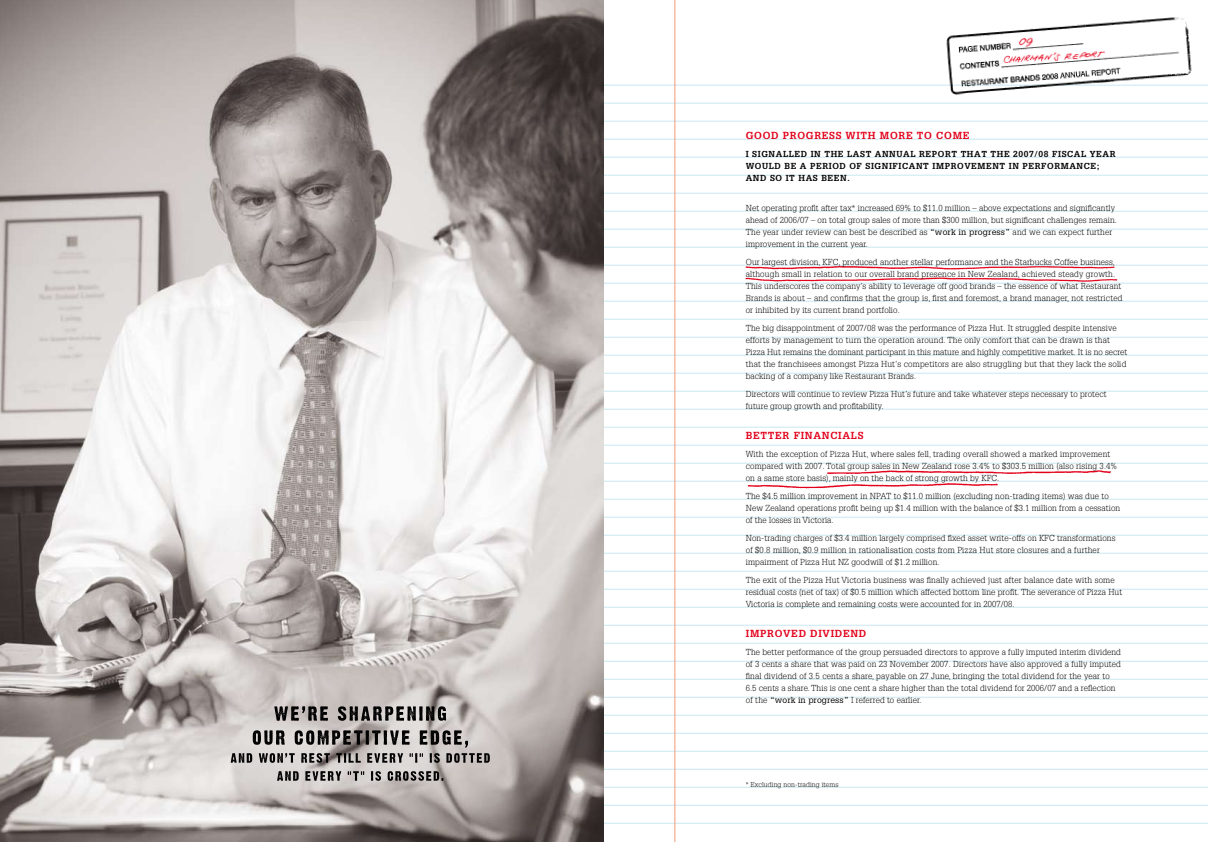
<style>
.page{position:relative;width:1208px;height:842px;background:#fff}
.page>*{position:absolute;margin:0;border:0;box-sizing:border-box;transform-origin:0 0}
.t1{font:700 10px "Glypha";letter-spacing:.07em;color:#e2001a}
.t2{font:300 8.5px/12px "Glypha";letter-spacing:.01em;color:#000}
.t3{font:700 8.5px "Glypha";letter-spacing:.07em;color:#000}
.t4{font:300 7px "Glypha";letter-spacing:.01em;color:#000}
.s1{font-weight:400}
</style>
<div class="page">
<hr style="left:0;top:85px;width:1208px;height:1px;background:#cae8f0">
<hr style="left:0;top:103px;width:1208px;height:1px;background:#cae8f0">
<hr style="left:0;top:121px;width:1208px;height:1px;background:#cae8f0">
<hr style="left:0;top:139px;width:1208px;height:1px;background:#cae8f0">
<hr style="left:0;top:157px;width:1208px;height:1px;background:#cae8f0">
<hr style="left:0;top:175px;width:1208px;height:1px;background:#cae8f0">
<hr style="left:0;top:193px;width:1208px;height:1px;background:#cae8f0">
<hr style="left:0;top:211px;width:1208px;height:1px;background:#cae8f0">
<hr style="left:0;top:229px;width:1208px;height:1px;background:#cae8f0">
<hr style="left:0;top:247px;width:1208px;height:1px;background:#cae8f0">
<hr style="left:0;top:265px;width:1208px;height:1px;background:#cae8f0">
<hr style="left:0;top:283px;width:1208px;height:1px;background:#cae8f0">
<hr style="left:0;top:301px;width:1208px;height:1px;background:#cae8f0">
<hr style="left:0;top:319px;width:1208px;height:1px;background:#cae8f0">
<hr style="left:0;top:337px;width:1208px;height:1px;background:#cae8f0">
<hr style="left:0;top:355px;width:1208px;height:1px;background:#cae8f0">
<hr style="left:0;top:373px;width:1208px;height:1px;background:#cae8f0">
<hr style="left:0;top:391px;width:1208px;height:1px;background:#cae8f0">
<hr style="left:0;top:409px;width:1208px;height:1px;background:#cae8f0">
<hr style="left:0;top:427px;width:1208px;height:1px;background:#cae8f0">
<hr style="left:0;top:445px;width:1208px;height:1px;background:#cae8f0">
<hr style="left:0;top:463px;width:1208px;height:1px;background:#cae8f0">
<hr style="left:0;top:481px;width:1208px;height:1px;background:#cae8f0">
<hr style="left:0;top:499px;width:1208px;height:1px;background:#cae8f0">
<hr style="left:0;top:517px;width:1208px;height:1px;background:#cae8f0">
<hr style="left:0;top:535px;width:1208px;height:1px;background:#cae8f0">
<hr style="left:0;top:553px;width:1208px;height:1px;background:#cae8f0">
<hr style="left:0;top:571px;width:1208px;height:1px;background:#cae8f0">
<hr style="left:0;top:589px;width:1208px;height:1px;background:#cae8f0">
<hr style="left:0;top:607px;width:1208px;height:1px;background:#cae8f0">
<hr style="left:0;top:625px;width:1208px;height:1px;background:#cae8f0">
<hr style="left:0;top:643px;width:1208px;height:1px;background:#cae8f0">
<hr style="left:0;top:661px;width:1208px;height:1px;background:#cae8f0">
<hr style="left:0;top:679px;width:1208px;height:1px;background:#cae8f0">
<hr style="left:0;top:697px;width:1208px;height:1px;background:#cae8f0">
<hr style="left:0;top:715px;width:1208px;height:1px;background:#cae8f0">
<hr style="left:0;top:733px;width:1208px;height:1px;background:#cae8f0">
<hr style="left:0;top:751px;width:1208px;height:1px;background:#cae8f0">
<hr style="left:0;top:769px;width:1208px;height:1px;background:#cae8f0">
<hr style="left:0;top:787px;width:1208px;height:1px;background:#cae8f0">
<hr style="left:0;top:805px;width:1208px;height:1px;background:#cae8f0">
<hr style="left:0;top:823px;width:1208px;height:1px;background:#cae8f0">
<hr style="left:674px;top:0;width:1px;height:842px;background:#f29979">
<img style="left:732px;top:462px;width:383px;height:27px">
<img style="left:739px;top:264px;width:386px;height:20px">
<img style="left:940px;top:17px;width:257px;height:78px">
<img style="left:0;top:0;width:604px;height:842px">
<svg style="left:277px;top:771px;width:166px;height:10px;background:#807d7b"></svg>
<svg style="left:231px;top:730px;width:259px;height:33px;background:#94908e"></svg>
<svg style="left:274px;top:706px;width:172px;height:15px;background:#6d6968"></svg>
<p class="t1" style="left:746px;top:129px;width:225px">GOOD PROGRESS WITH MORE TO COME</p>
<p class="t3" style="left:746px;top:149px;width:13px">I SIG</p>
<p class="t3" style="left:768px;top:149px;width:15px">NALLED</p>
<p class="t3" style="left:810px;top:149px;width:21px">IN THE</p>
<p class="t3" style="left:847px;top:149px;width:7px">LAST</p>
<p class="t3" style="left:875px;top:149px;width:29px">ANNUAL</p>
<p class="t3" style="left:919px;top:149px;width:26px">REPORT</p>
<p class="t3" style="left:960px;top:149px;width:8px">THAT</p>
<p class="t3" style="left:990px;top:149px;width:8px">THE</p>
<p class="t3" style="left:1013px;top:149px;width:84px">2007/08 FISCAL YEAR</p>
<p class="t3" style="left:746px;top:161px;width:17px">WOULD</p>
<p class="t3" style="left:784px;top:161px;width:39px">BE A PERIOD</p>
<p class="t3" style="left:849px;top:161px;width:23px">OF SIG</p>
<p class="t3" style="left:882px;top:161px;width:77px">NIFICANT IMPROVE</p>
<p class="t3" style="left:977px;top:161px;width:124px">MENT IN PERFORMANCE;</p>
<p class="t3" style="left:746px;top:173px;width:60px">ANDSO IT HAS</p>
<p class="t3" style="left:821px;top:173px;width:30px">BEEN.</p>
<p class="t2" style="left:746px;top:202px;width:373px">Net operating profit after tax* increased 69% to $11.0 million – above expectations and significantly ahead of 2006/07 – on total group sales of more than $300 million, but significant challenges remain.<br>The year under review can best be described as <span class="s1">“work in progress”</span> and we can expect further improvement in the current year.</p>
<p class="t2" style="left:746px;top:256px;width:378px">Our largest division, KFC, produced another stellar performance and the Starbucks Coffee business, although small in relation to our overall brand presence in New Zealand, achieved steady growth.<br>This underscores the company’s ability to leverage off good brands – the essence of what Restaurant Brands is about – and confirms that the group is, first and foremost, a brand manager, not restricted or inhibited by its current brand portfolio.</p>
<p class="t2" style="left:746px;top:322px;width:383px">The big disappointment of 2007/08 was the performance of Pizza Hut. It struggled despite intensive efforts by management to turn the operation around. The only comfort that can be drawn is that Pizza Hut remains the dominant participant in this mature and highly competitive market. It is no secret that the franchisees amongst Pizza Hut’s competitors are also struggling but that they lack the solid backing of a company like Restaurant Brands.</p>
<p class="t2" style="left:746px;top:388px;width:362px">Directors will continue to review Pizza Hut’s future and take whatever steps necessary to protect future group growth and profitability.</p>
<p class="t1" style="left:746px;top:429px;width:119px">BETTER FINANCIALS</p>
<p class="t2" style="left:746px;top:448px;width:373px">With the exception of Pizza Hut, where sales fell, trading overall showed a marked improvement compared with 2007. Total group sales in New Zealand rose 3.4% to $303.5 million (also rising 3.4% on a same store basis), mainly on the back of strong growth by KFC.</p>
<p class="t2" style="left:746px;top:490px;width:376px">The $4.5 million improvement in NPAT to $11.0 million (excluding non-trading items) was due to<br>New Zealand operations profit being up $1.4 million with the balance of $3.1 million from a cessation of the losses in Victoria.</p>
<p class="t2" style="left:746px;top:532px;width:371px">Non-trading charges of $3.4 million largely comprised fixed asset write-offs on KFC transformations of $0.8 million, $0.9 million in rationalisation costs from Pizza Hut store closures and a further impairment of Pizza Hut NZ goodwill of $1.2 million.</p>
<p class="t2" style="left:746px;top:574px;width:378px">The exit of the Pizza Hut Victoria business was finally achieved just after balance date with some residual costs (net of tax) of $0.5 million which affected bottom line profit. The severance of Pizza Hut<br>Victoria is complete and remaining costs were accounted for in 2007/08.</p>
<p class="t1" style="left:746px;top:627px;width:122px">IMPROVED DIVIDEND</p>
<p class="t2" style="left:746px;top:646px;width:377px">The better performance of the group persuaded directors to approve a fully imputed interim dividend of 3 cents a share that was paid on 23 November 2007. Directors have also approved a fully imputed final dividend of 3.5 cents a share, payable on 27 June, bringing the total dividend for the year to 6.5 cents a share. This is one cent a share higher than the total dividend for 2006/07 and a reflection of the <span class="s1">“work in progress”</span> I referred to earlier.</p>
<p class="t4" style="left:746px;top:781px;width:94px">* Excluding non-trading items</p>
</div>
